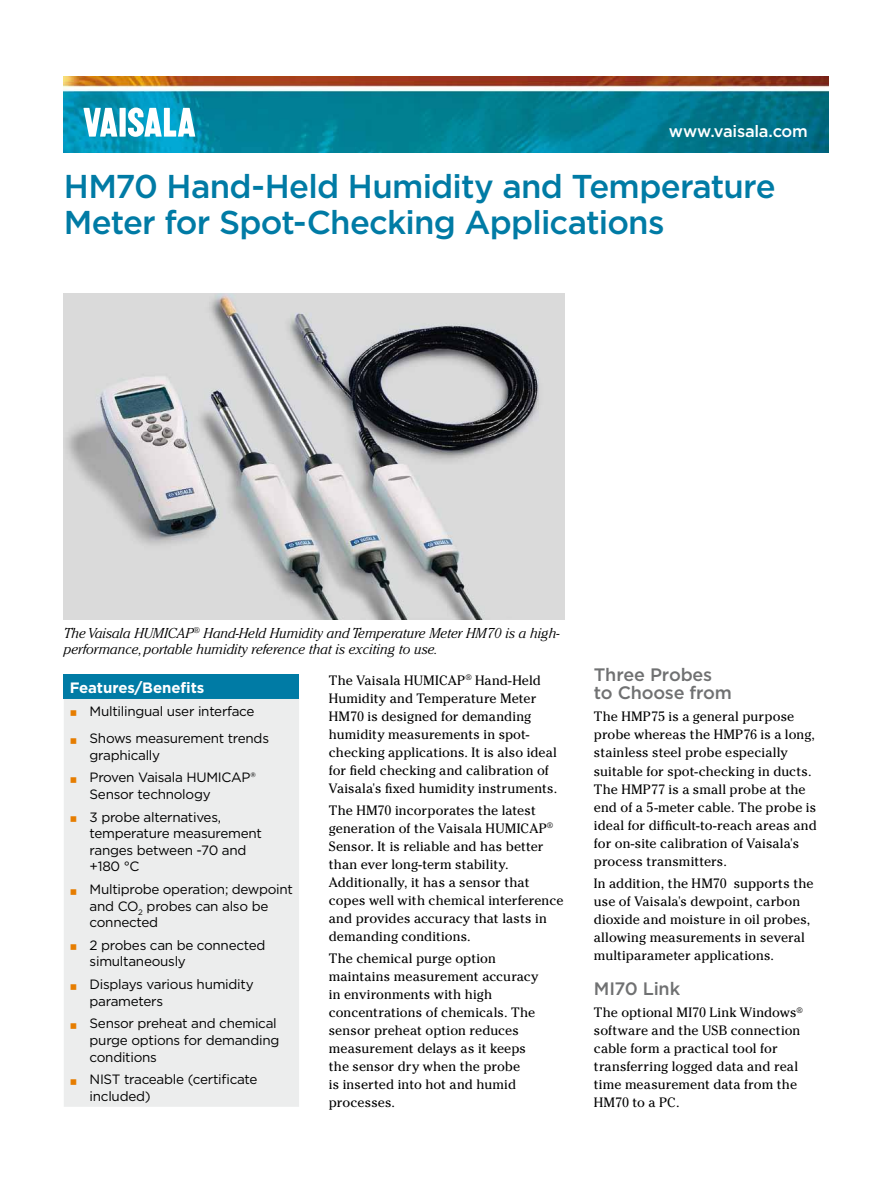
<style>
.page{position:relative;width:893px;height:1191px;background:#fff}
.page>*{position:absolute;margin:0;border:0;box-sizing:border-box;transform-origin:0 0}
.t1{font:500 33px/36px "Gotham";letter-spacing:-.025em;color:#007ba5}
.t2{font:500 18px/18px "Gotham";letter-spacing:-.01em;color:#707172}
.t3{font:500 16.5px "Gotham";letter-spacing:-.015em;color:#fff}
.t4{font:700 15px "Gotham";letter-spacing:-.01em;color:#fff}
.t5{font:italic 300 14.25px/15.8px "Cheltenham Std";color:#000}
.t6{font:13.5px/18px "Cheltenham Std";letter-spacing:.005em;color:#000}
.t7{font:13.5px/16.5px "Gotham";letter-spacing:-.02em;color:#000}
.s1{font-family:"Arial";font-weight:700;font-size:21px;color:#e67d00}
</style>
<div class="page">
<img style="left:64px;top:77px;width:765px;height:75px">
<svg style="left:83px;top:108px;width:34px;height:29px"></svg>
<div style="left:120px;top:108px;width:6px;height:29px;background:#fff"></div>
<svg style="left:128px;top:107px;width:67px;height:30px"></svg>
<img style="left:64px;top:293px;width:500px;height:327px">
<div style="left:64px;top:675px;width:235px;height:24px;background:#007ba5"></div>
<div style="left:64px;top:699px;width:235px;height:407px;background:#eceded"></div>
<p class="t3" style="left:669px;top:120px;width:141px">www.vaisala.com</p>
<h1 class="t1" style="left:64px;top:167px;width:713px">HM70 Hand-Held Humidity and Temperature<br>Meter for Spot-Checking Applications</h1>
<p class="t5" style="left:64px;top:625px;width:497px">The Vaisala HUMICAP<sup>®</sup> Hand-Held Humidity and Temperature Meter HM70 is a high&shy;performance, portable humidity reference that is exciting to use.</p>
<p class="t4" style="left:70px;top:677px;width:136px">Features/Benefits</p>
<p class="t7" style="left:70px;top:702px;width:186px"><span class="s1">▪</span> Multilingual user interface</p>
<p class="t7" style="left:90px;top:729px;width:181px;text-indent:-20px"><span class="s1">▪</span> Shows measurement trends graphically</p>
<p class="t7" style="left:90px;top:769px;width:168px;text-indent:-20px"><span class="s1">▪</span> Proven Vaisala HUMICAP®<br>Sensor technology</p>
<p class="t7" style="left:90px;top:808px;width:174px;text-indent:-20px"><span class="s1">▪</span> 3 probe alternatives, temperature measurement ranges between -70 and +180 °C</p>
<p class="t7" style="left:90px;top:880px;width:205px;text-indent:-20px"><span class="s1">▪</span> Multiprobe operation; dewpoint and CO<sub>2</sub> probes can also be connected</p>
<p class="t7" style="left:90px;top:936px;width:177px;text-indent:-20px"><span class="s1">▪</span> 2 probes can be connected simultaneously</p>
<p class="t7" style="left:90px;top:975px;width:166px;text-indent:-20px"><span class="s1">▪</span> Displays various humidity parameters</p>
<p class="t7" style="left:90px;top:1015px;width:191px;text-indent:-20px"><span class="s1">▪</span> Sensor preheat and chemical purge options for demanding conditions</p>
<p class="t7" style="left:90px;top:1071px;width:169px;text-indent:-20px"><span class="s1">▪</span> NIST traceable (certificate included)</p>
<p class="t6" style="left:329px;top:671px;width:230px">The Vaisala HUMICAP<sup>®</sup> Hand-Held Humidity and Temperature Meter HM70 is designed for demanding humidity measurements in spot&shy;checking applications. It is also ideal for field checking and calibration of Vaisala's fixed humidity instruments.</p>
<p class="t6" style="left:329px;top:801px;width:236px">The HM70 incorporates the latest generation of the Vaisala HUMICAP<sup>® </sup>Sensor. It is reliable and has better than ever long-term stability.<br>Additionally, it has a sensor that copes well with chemical interference and provides accuracy that lasts in demanding conditions.</p>
<p class="t6" style="left:329px;top:949px;width:211px">The chemical purge option maintains measurement accuracy in environments with high concentrations of chemicals. The sensor preheat option reduces measurement delays as it keeps the sensor dry when the probe<br>is inserted into hot and humid processes.</p>
<h2 class="t2" style="left:594px;top:665px;width:140px">Three Probes to Choose from</h2>
<p class="t6" style="left:594px;top:708px;width:224px">The HMP75 is a general purpose probe whereas the HMP76 is a long, stainless steel probe especially suitable for spot-checking in ducts.<br>The HMP77 is a small probe at the end of a 5-meter cable. The probe is ideal for difficult-to-reach areas and for on-site calibration of Vaisala's process transmitters.</p>
<p class="t6" style="left:594px;top:874px;width:221px">In addition, the HM70 supports the use of Vaisala's dewpoint, carbon dioxide and moisture in oil probes, allowing measurements in several multiparameter applications.</p>
<h2 class="t2" style="left:594px;top:979px;width:88px">MI70 Link</h2>
<p class="t6" style="left:594px;top:1003px;width:210px">The optional MI70 Link Windows<sup>® </sup>software and the USB connection cable form a practical tool for transferring logged data and real time measurement data from the<br>HM70 to a PC.</p>
</div>
